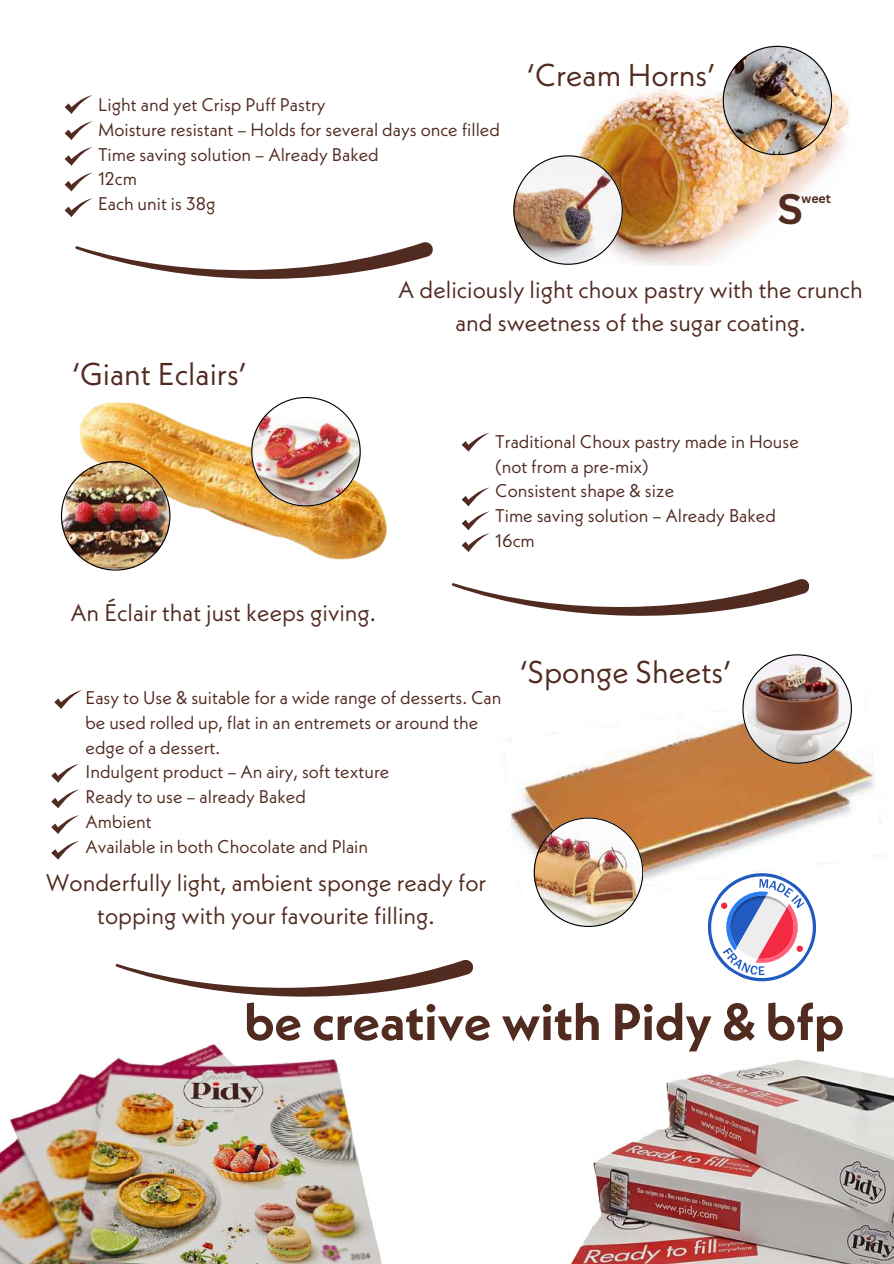
<style>
.page{position:relative;width:894px;height:1264px;background:#fff}
.page>*{position:absolute;margin:0;border:0;box-sizing:border-box;transform-origin:0 0}
.t1{font:700 51.9px "Neue Kabel";color:#512a20}
.t2{font:700 41.4px "Canva Sans";color:#512a20}
.t3{font:31.5px "Neue Kabel";color:#512a20}
.t4{font:24px/32.7px "Neue Kabel";color:#512a20;text-align:center}
.t5{font:18.3px/24.8px "Neue Kabel";color:#512a20}
.t6{font:15px "Canva Sans";color:#512a20}
.t7{font:700 12.45px "Canva Sans";color:#512a20}
</style>
<div class="page">
<img style="left:559px;top:88px;width:291px;height:177px">
<svg style="left:65px;top:95px;width:28px;height:19px"></svg>
<svg style="left:65px;top:121px;width:28px;height:19px"></svg>
<svg style="left:65px;top:147px;width:27px;height:19px"></svg>
<svg style="left:65px;top:173px;width:27px;height:18px"></svg>
<img style="left:513px;top:155px;width:109px;height:109px">
<img style="left:722px;top:46px;width:109px;height:109px">
<img style="left:79px;top:402px;width:308px;height:158px">
<img style="left:251px;top:397px;width:109px;height:109px">
<img style="left:61px;top:461px;width:109px;height:109px">
<svg style="left:75px;top:242px;width:357px;height:37px"></svg>
<svg style="left:451px;top:579px;width:357px;height:37px"></svg>
<svg style="left:461px;top:433px;width:28px;height:18px"></svg>
<svg style="left:461px;top:487px;width:28px;height:65px"></svg>
<svg style="left:65px;top:198px;width:28px;height:19px"></svg>
<img style="left:502px;top:699px;width:380px;height:188px">
<img style="left:533px;top:817px;width:109px;height:109px">
<img style="left:742px;top:654px;width:109px;height:109px">
<svg style="left:54px;top:690px;width:28px;height:19px"></svg>
<svg style="left:51px;top:764px;width:28px;height:18px"></svg>
<svg style="left:51px;top:789px;width:28px;height:19px"></svg>
<svg style="left:51px;top:815px;width:28px;height:19px"></svg>
<svg style="left:51px;top:841px;width:28px;height:18px"></svg>
<svg style="left:688px;top:853px;width:147px;height:129px"></svg>
<svg style="left:116px;top:960px;width:356px;height:36px"></svg>
<img style="left:571px;top:1059px;width:322px;height:204px">
<img style="left:0;top:1044px;width:382px;height:219px">
<p class="t5" style="left:98px;top:94px;width:403px">Light and yet Crisp Puff Pastry<br>Moisture resistant – Holds for several days once filled<br>Time saving solution – Already Baked<br>12cm<br>Each unit is 38g</p>
<h3 class="t3" style="left:527px;top:62px;width:189px">‘Cream Horns’</h3>
<h2 class="t2" style="left:777px;top:180px;width:27px">S</h2>
<p class="t7" style="left:801px;top:190px;width:31px">weet</p>
<h3 class="t3" style="left:72px;top:362px;width:175px">‘Giant Eclairs’</h3>
<h3 class="t4" style="left:70px;top:598px;width:307px">An Éclair that just keeps giving.</h3>
<h3 class="t4" style="left:398px;top:276px;width:466px">A deliciously light choux pastry with the crunch and sweetness of the sugar coating.</h3>
<p class="t5" style="left:495px;top:431px;width:305px">Traditional Choux pastry made in House (not from a pre-mix)<br>Consistent shape &amp; size<br>Time saving solution – Already Baked<br>16cm</p>
<p class="t5" style="left:85px;top:687px;width:417px">Easy to Use &amp; suitable for a wide range of desserts. Can be used rolled up, flat in an entremets or around the edge of a dessert.<br>Indulgent product – An airy, soft texture<br>Ready to use – already Baked<br>Ambient<br>Available in both Chocolate and Plain</p>
<h3 class="t4" style="left:46px;top:868px;width:442px">Wonderfully light, ambient sponge ready for topping with your favourite filling.</h3>
<h3 class="t3" style="left:520px;top:659px;width:212px">‘Sponge Sheets’</h3>
<h1 class="t1" style="left:245px;top:1000px;width:600px">be creative with Pidy &amp; bfp</h1>
<p class="t6" style="left:868px;top:1230px;width:10px">2</p>
</div>
